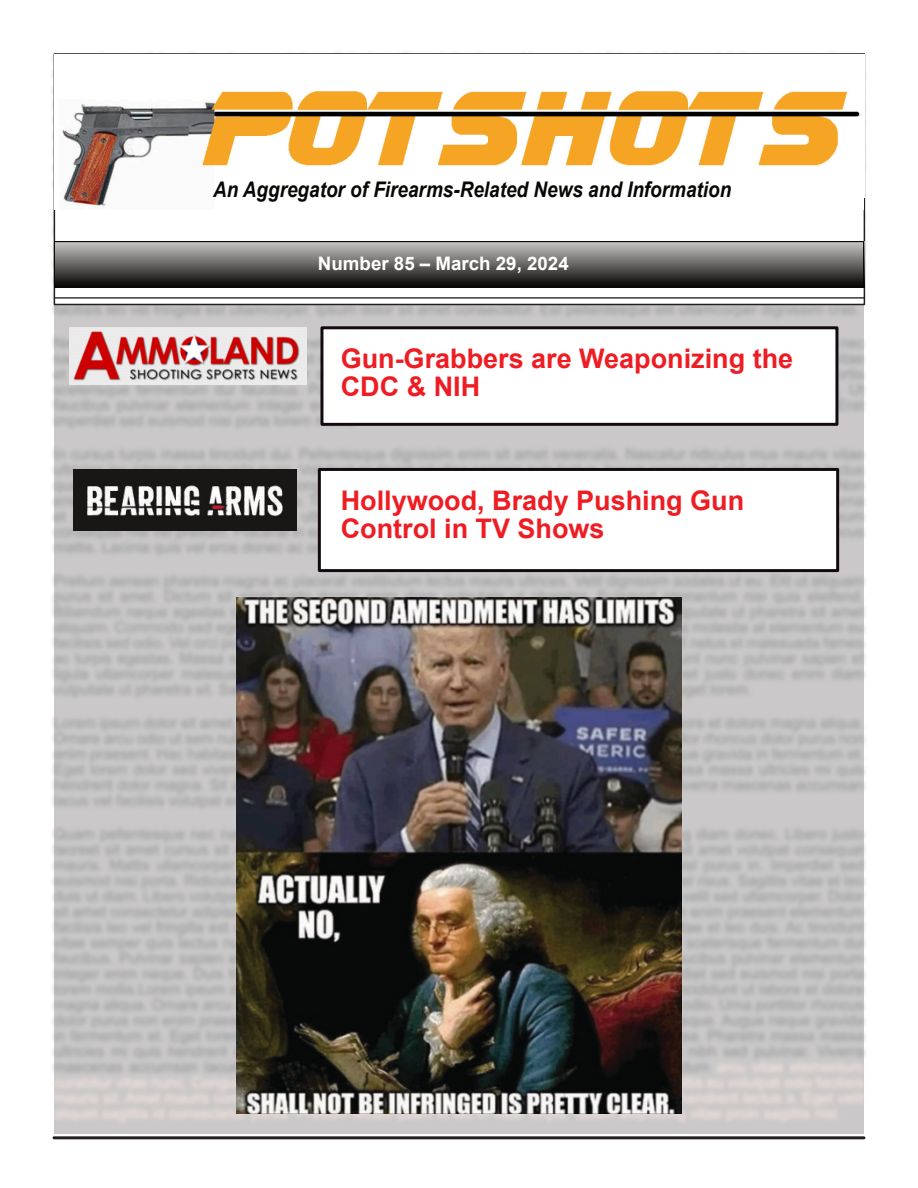
<style>
.page{position:relative;width:918px;height:1188px;background:#fff}
.page>*{position:absolute;margin:0;border:0;box-sizing:border-box;transform-origin:0 0}
.t1{font:700 27px "Arial";color:#ee1d23}
.t2{font:italic 700 21.45px "Arial";color:#080704;scale:.88 1}
.t3{font:italic 700 18.6px "Arial";color:#080704}
.t4{font:700 18.6px "Arial";color:#fff}
</style>
<div class="page">
<img style="left:52px;top:52px;width:814px;height:1074px">
<hr style="left:54px;top:1136px;width:810px;height:3px;background:#231f20">
<div style="left:320px;top:326px;width:518px;height:100px;background:#fff;border:3px solid #140a12"></div>
<div style="left:318px;top:468px;width:521px;height:104px;background:#fff;border:3px solid #140a12"></div>
<div style="left:54px;top:53px;width:811px;height:252px;background:#fff;border:2px solid #231f20"></div>
<img style="left:54px;top:54px;width:677px;height:32px">
<hr style="left:54px;top:244px;width:810px;height:2px;background:#bdbbba">
<hr style="left:54px;top:245px;width:810px;height:2px;background:#b9b8b7">
<hr style="left:54px;top:246px;width:810px;height:2px;background:#b6b4b3">
<hr style="left:54px;top:247px;width:810px;height:2px;background:#b1afae">
<hr style="left:54px;top:248px;width:810px;height:2px;background:#adabaa">
<hr style="left:54px;top:249px;width:810px;height:2px;background:#a8a5a4">
<hr style="left:54px;top:250px;width:810px;height:2px;background:#a4a1a0">
<hr style="left:54px;top:251px;width:810px;height:2px;background:#9f9d9c">
<hr style="left:54px;top:253px;width:810px;height:2px;background:#989695">
<hr style="left:54px;top:254px;width:810px;height:2px;background:#949191">
<hr style="left:54px;top:255px;width:810px;height:2px;background:#908e8d">
<hr style="left:54px;top:256px;width:810px;height:2px;background:#8b8887">
<hr style="left:54px;top:257px;width:810px;height:2px;background:#858483">
<hr style="left:54px;top:258px;width:810px;height:2px;background:#82807d">
<hr style="left:54px;top:259px;width:810px;height:2px;background:#7d7b79">
<hr style="left:54px;top:260px;width:810px;height:2px;background:#797776">
<hr style="left:54px;top:261px;width:810px;height:2px;background:#737271">
<hr style="left:54px;top:262px;width:810px;height:2px;background:#6f6e6d">
<hr style="left:54px;top:263px;width:810px;height:2px;background:#6c6969">
<hr style="left:54px;top:264px;width:810px;height:2px;background:#676665">
<hr style="left:54px;top:265px;width:810px;height:2px;background:#636160">
<hr style="left:54px;top:266px;width:810px;height:2px;background:#5e5d5c">
<hr style="left:54px;top:267px;width:810px;height:2px;background:#5a5857">
<hr style="left:54px;top:268px;width:810px;height:2px;background:#555453">
<hr style="left:54px;top:269px;width:810px;height:2px;background:#504e4e">
<hr style="left:54px;top:270px;width:810px;height:2px;background:#4c4b4a">
<hr style="left:54px;top:271px;width:810px;height:2px;background:#484746">
<hr style="left:54px;top:272px;width:810px;height:2px;background:#444241">
<hr style="left:54px;top:273px;width:810px;height:2px;background:#3f3e3d">
<hr style="left:54px;top:274px;width:810px;height:2px;background:#3b3a39">
<hr style="left:54px;top:275px;width:810px;height:2px;background:#373534">
<hr style="left:54px;top:276px;width:810px;height:2px;background:#32302f">
<hr style="left:54px;top:277px;width:810px;height:2px;background:#2d2c2b">
<hr style="left:54px;top:278px;width:810px;height:2px;background:#282625">
<hr style="left:54px;top:279px;width:810px;height:2px;background:#242221">
<hr style="left:54px;top:280px;width:810px;height:2px;background:#1f1d1c">
<hr style="left:54px;top:281px;width:810px;height:2px;background:#1b1817">
<hr style="left:54px;top:282px;width:810px;height:2px;background:#181413">
<hr style="left:54px;top:283px;width:810px;height:2px;background:#13120f">
<hr style="left:54px;top:284px;width:810px;height:2px;background:#0f0f0c">
<hr style="left:54px;top:287px;width:810px;height:1px;background:#090806">
<div style="left:54px;top:242px;width:810px;height:45px;border:1px solid #080704"></div>
<hr style="left:60px;top:242px;width:801px;height:1px;background:#080704">
<hr style="left:55px;top:297px;width:810px;height:1px;background:#080704">
<div style="left:731px;top:54px;width:133px;height:144px;background:#fff"></div>
<img style="left:54px;top:86px;width:810px;height:124px">
<img style="left:70px;top:328px;width:237px;height:57px">
<img style="left:73px;top:469px;width:224px;height:62px">
<img style="left:236px;top:597px;width:446px;height:517px">
<p class="t3" style="left:190px;top:176px;width:514px">An Aggregator of Firearms-Related News and Information</p>
<p class="t2" style="left:213px;top:181px;width:590px">An Aggregator of Firearms-Related News and Information</p>
<p class="t4" style="left:318px;top:256px;width:252px">Number 85 – March 29, 2024</p>
<p class="t1" style="left:341px;top:348px;width:454px">Gun-Grabbers are Weaponizing the</p>
<p class="t1" style="left:341px;top:376px;width:141px">CDC &amp; NIH</p>
<p class="t1" style="left:341px;top:491px;width:405px">Hollywood, Brady Pushing Gun</p>
<p class="t1" style="left:341px;top:519px;width:265px">Control in TV Shows</p>
</div>
